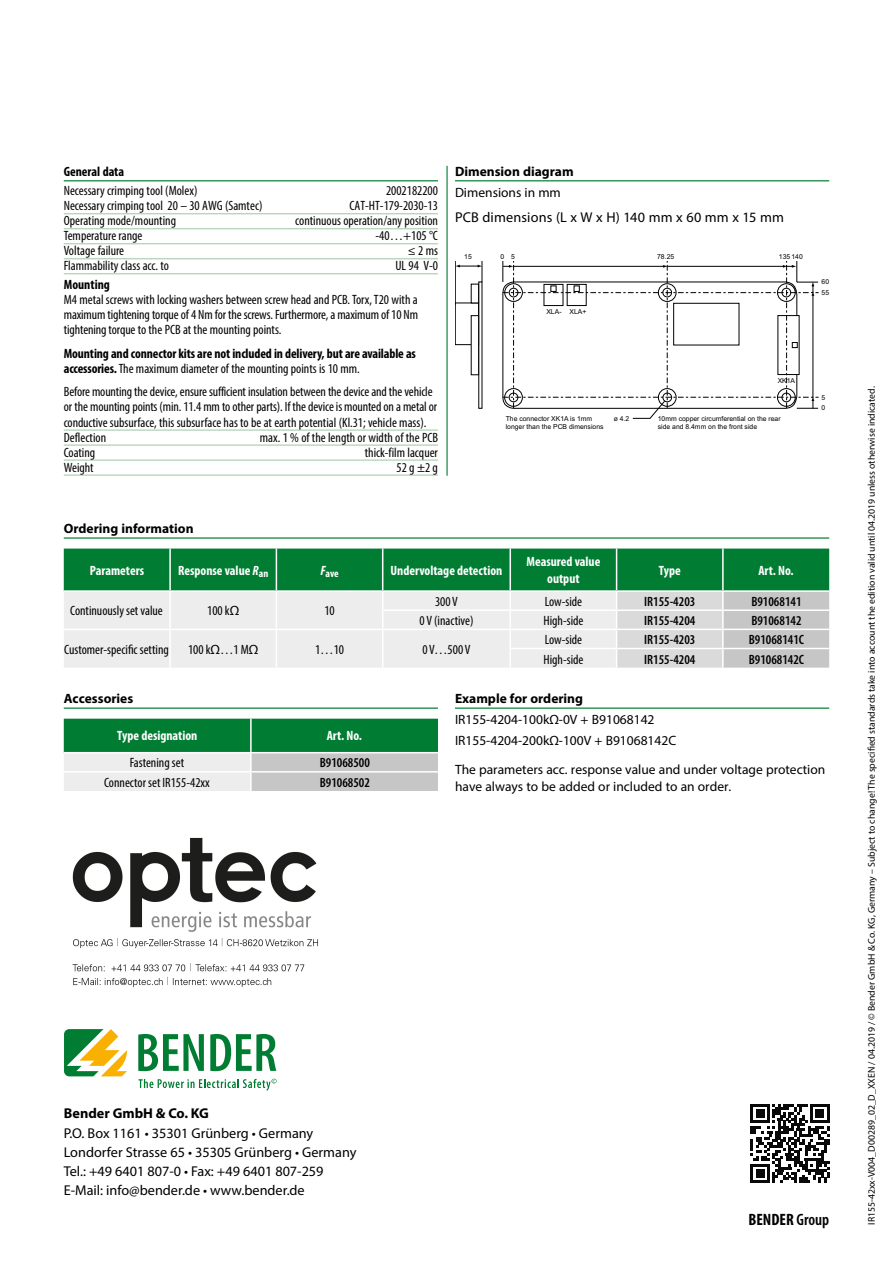
<style>
.page{position:relative;width:893px;height:1263px;background:#fff}
.page>*{position:absolute;margin:0;border:0;box-sizing:border-box;transform-origin:0 0}
.t1{font:700 condensed 16.5px "Myriad Pro";color:#000}
.t2{font:14.25px/19px "Myriad Pro";color:#000}
.t3{font:700 14.25px "Myriad Pro";color:#000}
.t4{font:condensed 13.5px/15px "Myriad Pro";color:#000;text-align:justify}
.t5{font:13.5px/20.7px "Myriad Pro";color:#000}
.t6{font:700 condensed 13.5px/15px "Myriad Pro";letter-spacing:-.01em;color:#000}
.t7{font:700 condensed 13.5px/16.5px "Myriad Pro";color:#fff;text-align:center}
.t8{font:600 condensed 13.5px "Myriad Pro";color:#000}
.t9{font:700 13.5px "Myriad Pro";color:#000}
.t10{font:700 condensed 10.8px "Myriad Pro";color:#fff}
.t11{font:9.75px "Myriad Pro";color:#000}
.t12{font:6.75px/8.2px "Arial";color:#000}
.s1{font-weight:400}
.s2{font-stretch:normal}
.s3{font-style:italic}
.s4{font-weight:600}
</style>
<div class="page">
<hr style="left:64px;top:180px;width:374px;height:1px;background:#007d32">
<hr style="left:64px;top:213px;width:374px;height:1px;background:#a0c5a2">
<hr style="left:64px;top:228px;width:374px;height:1px;background:#a0c5a2">
<hr style="left:64px;top:243px;width:374px;height:1px;background:#a0c5a2">
<hr style="left:64px;top:258px;width:374px;height:1px;background:#a0c5a2">
<hr style="left:64px;top:273px;width:374px;height:1px;background:#a0c5a2">
<hr style="left:64px;top:430px;width:374px;height:1px;background:#a0c5a2">
<hr style="left:64px;top:445px;width:374px;height:1px;background:#a0c5a2">
<hr style="left:64px;top:460px;width:374px;height:1px;background:#a0c5a2">
<hr style="left:64px;top:475px;width:374px;height:1px;background:#a0c5a2">
<hr style="left:446px;top:166px;width:2px;height:310px;background:#007d32">
<hr style="left:455px;top:180px;width:374px;height:1px;background:#007d32">
<svg style="left:455px;top:261px;width:364px;height:158px"></svg>
<hr style="left:455px;top:707px;width:374px;height:2px;background:#007d32">
<svg style="left:64px;top:549px;width:765px;height:119px;background:#97c2a8"></svg>
<hr style="left:64px;top:537px;width:765px;height:2px;background:#007d32">
<svg style="left:64px;top:719px;width:374px;height:72px;background:#78b18e"></svg>
<hr style="left:64px;top:707px;width:374px;height:2px;background:#007d32">
<svg style="left:138px;top:1079px;width:139px;height:12px"></svg>
<svg style="left:138px;top:1034px;width:66px;height:37px"></svg>
<svg style="left:210px;top:1034px;width:66px;height:37px"></svg>
<svg style="left:64px;top:1029px;width:63px;height:47px"></svg>
<svg style="left:750px;top:1104px;width:79px;height:79px"></svg>
<hr style="left:810px;top:1104px;width:19px;height:3px;background:#090909">
<img style="left:72px;top:837px;width:246px;height:150px">
<p class="t6" style="left:64px;top:164px;width:62px">General data</p>
<p class="t4" style="left:64px;top:183px;width:135px">Necessary crimping tool (Molex)</p>
<p class="t4" style="left:386px;top:183px;width:53px">2002182200</p>
<p class="t4" style="left:64px;top:198px;width:200px">Necessary crimping tool 20 – 30 AWG (Samtec)</p>
<p class="t4" style="left:349px;top:198px;width:90px">CAT-HT-179-2030-13</p>
<p class="t4" style="left:64px;top:213px;width:114px">Operating mode/mounting</p>
<p class="t4" style="left:295px;top:213px;width:144px">continuous operation/any position</p>
<p class="t4" style="left:64px;top:228px;width:80px">Temperature range</p>
<p class="t4" style="left:376px;top:228px;width:64px">-40…+105 °C</p>
<p class="t4" style="left:64px;top:243px;width:62px">Voltage failure</p>
<p class="t4" style="left:408px;top:243px;width:32px">≤ 2 ms</p>
<p class="t4" style="left:64px;top:258px;width:107px">Flammability class acc. to</p>
<p class="t4" style="left:395px;top:258px;width:44px">UL 94 V-0</p>
<p class="t6" style="left:64px;top:277px;width:48px">Mounting</p>
<p class="t4" style="left:64px;top:292px;width:356px">M4 metal screws with locking washers between screw head and PCB. Torx, T20 with a maximum tightening torque of 4 Nm for the screws. Furthermore, a maximum of 10 Nm tightening torque to the PCB at the mounting points.</p>
<p class="t6" style="left:64px;top:346px;width:354px">Mounting and connector kits are not included in delivery, but are available as accessories. <span class="s1">The maximum diameter of the mounting points is 10 mm.</span></p>
<p class="t4" style="left:64px;top:384px;width:375px;text-align:left">Before mounting the device, ensure sufficient insulation between the device and the vehicle or the mounting points (min. 11.4 mm to other parts). If the device is mounted on a metal or conductive subsurface, this subsurface has to be at earth potential (Kl.31; vehicle mass).<br>Deflection</p>
<p class="t4" style="left:260px;top:429px;width:180px">max. 1 % of the length or width of the PCB</p>
<p class="t4" style="left:64px;top:444px;width:33px">Coating</p>
<p class="t4" style="left:365px;top:444px;width:75px">thick-film lacquer</p>
<p class="t4" style="left:64px;top:459px;width:31px">Weight</p>
<p class="t4" style="left:397px;top:459px;width:43px">52 g <span class="s2">±</span>2 g</p>
<p class="t9" style="left:455px;top:163px;width:120px">Dimension diagram</p>
<p class="t5" style="left:455px;top:182px;width:107px">Dimensions in mm</p>
<p class="t2" style="left:455px;top:208px;width:331px">PCB dimensions (L x W x H) 140 mm x 60 mm x 15 mm</p>
<p class="t12" style="left:464px;top:253px;width:9px">15</p>
<p class="t12" style="left:500px;top:253px;width:16px">0 5</p>
<p class="t12" style="left:657px;top:253px;width:19px">78.25</p>
<p class="t12" style="left:779px;top:253px;width:25px">135 140</p>
<p class="t12" style="left:546px;top:307px;width:17px">XLA-</p>
<p class="t12" style="left:570px;top:307px;width:18px">XLA+</p>
<p class="t12" style="left:778px;top:376px;width:19px">XK1A</p>
<p class="t12" style="left:506px;top:414px;width:99px">The connector XK1A is 1mm longer than the PCB dimensions</p>
<p class="t12" style="left:658px;top:414px;width:124px">10mm copper circumferential on the rear side and 8.4mm on the front side</p>
<p class="t12" style="left:614px;top:415px;width:17px">ø 4.2</p>
<p class="t12" style="left:822px;top:276px;width:9px;line-height:10.8px">60<br>55</p>
<p class="t12" style="left:822px;top:393px;width:5px">5</p>
<p class="t12" style="left:822px;top:404px;width:5px">0</p>
<p class="t9" style="left:64px;top:520px;width:131px">Ordering information</p>
<p class="t7" style="left:90px;top:561px;width:56px">Parameters</p>
<p class="t7" style="left:178px;top:561px;width:92px">Response value <span class="s3">R</span><sub>an</sub></p>
<p class="t10" style="left:320px;top:566px;width:20px"><sup>F</sup>ave</p>
<p class="t7" style="left:391px;top:561px;width:113px">Undervoltage detection</p>
<p class="t7" style="left:526px;top:553px;width:75px">Measured value output</p>
<p class="t7" style="left:659px;top:561px;width:23px">Type</p>
<p class="t7" style="left:758px;top:561px;width:37px">Art. No.</p>
<p class="t4" style="left:70px;top:603px;width:94px">Continuously set value</p>
<p class="t4" style="left:207px;top:603px;width:34px">100 k<span class="s2">Ω</span></p>
<p class="t4" style="left:324px;top:603px;width:12px">10</p>
<p class="t4" style="left:435px;top:594px;width:24px">300 V</p>
<p class="t4" style="left:545px;top:594px;width:39px">Low-side</p>
<p class="t8" style="left:644px;top:594px;width:53px">IR155-4203</p>
<p class="t8" style="left:751px;top:594px;width:52px">B91068141</p>
<p class="t4" style="left:419px;top:613px;width:55px">0 V (inactive)</p>
<p class="t4" style="left:543px;top:613px;width:42px">High-side</p>
<p class="t8" style="left:644px;top:613px;width:53px">IR155-4204</p>
<p class="t8" style="left:751px;top:613px;width:52px">B91068142</p>
<p class="t4" style="left:64px;top:642px;width:106px">Customer-specific setting</p>
<p class="t4" style="left:188px;top:642px;width:72px">100 k<span class="s2">Ω</span>…1 M<span class="s2">Ω</span></p>
<p class="t4" style="left:315px;top:642px;width:31px">1…10</p>
<p class="t4" style="left:422px;top:642px;width:50px">0 V…500 V</p>
<p class="t4" style="left:545px;top:632px;width:39px">Low-side</p>
<p class="t8" style="left:644px;top:632px;width:53px">IR155-4203</p>
<p class="t8" style="left:749px;top:632px;width:57px">B91068141C</p>
<p class="t4" style="left:543px;top:651px;width:42px">High-side</p>
<p class="t8" style="left:644px;top:652px;width:53px">IR155-4204</p>
<p class="t8" style="left:749px;top:652px;width:57px">B91068142C</p>
<p class="t9" style="left:64px;top:690px;width:71px">Accessories</p>
<p class="t7" style="left:117px;top:727px;width:82px">Type designation</p>
<p class="t7" style="left:327px;top:727px;width:37px">Art. No.</p>
<p class="t4" style="left:130px;top:755px;width:56px">Fastening set</p>
<p class="t8" style="left:320px;top:755px;width:52px">B91068500</p>
<p class="t4" style="left:104px;top:775px;width:107px">Connector set IR155-42xx</p>
<p class="t8" style="left:320px;top:775px;width:52px">B91068502</p>
<p class="t9" style="left:455px;top:690px;width:130px">Example for ordering</p>
<p class="t5" style="left:455px;top:709px;width:223px">IR155-4204-100kΩ-0V + B91068142<br>IR155-4204-200kΩ-100V + B91068142C</p>
<p class="t5" style="left:455px;top:761px;width:372px;line-height:16.5px">The parameters acc. response value and under voltage protection have always to be added or included to an order.</p>
<p class="t3" style="left:64px;top:1104px;width:147px">Bender GmbH &amp; Co. KG</p>
<p class="t2" style="left:64px;top:1123px;width:294px">P.O. Box 1161 • 35301 Grünberg • Germany Londorfer Strasse 65 • 35305 Grünberg • Germany Tel.: +49 6401 807-0 • Fax: +49 6401 807-259<br>E-Mail: info@bender.de • www.bender.de</p>
<p class="t1" style="left:748px;top:1209px;width:82px">BENDER <span class="s4">Group</span></p>
<p class="t11" style="left:865px;top:1225px;width:840px;rotate:-90deg">IR155-42xx-V004_D00289_02_D_XXEN / 04.2019 / © Bender GmbH &amp; Co. KG, Germany – Subject to change! The specified standards take into account the edition valid until 04.2019 unless otherwise indicated.</p>
</div>
